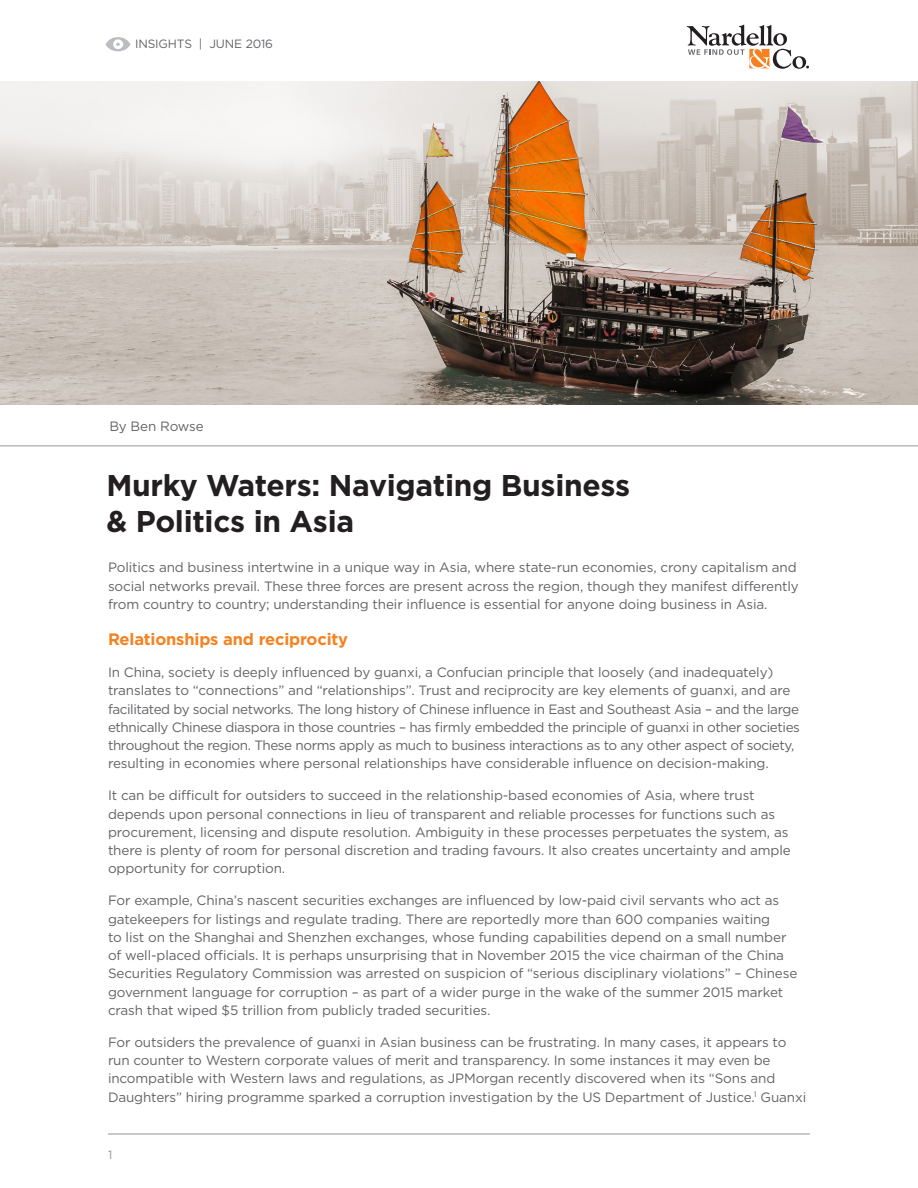
<style>
.page{position:relative;width:918px;height:1188px;background:#fff}
.page>*{position:absolute;margin:0;border:0;box-sizing:border-box;transform-origin:0 0}
.Headline{font:700 30px/36px "Gotham";letter-spacing:-.01em;color:#231f20}
.subhead{font:700 16.5px "Gotham";letter-spacing:-.01em;color:#f58220}
.Body_copy{font:13.5px/18.3px "Gotham";letter-spacing:-.01em;color:#636366}
.Body_copy-2{font:13.5px/18.3px "Gotham";letter-spacing:-.03em;color:#636366}
.Graphic_Text_1{font:12px "Gotham";letter-spacing:-.01em;color:#636366}
.t1{font:12px "Gotham";color:#939598}
</style>
<div class="page">
<hr style="left:108px;top:1134px;width:702px;height:1px;background:#939598">
<img style="left:0;top:81px;width:918px;height:324px">
<svg style="left:687px;top:25px;width:122px;height:44px"></svg>
<hr style="left:0;top:446px;width:918px;height:1px;background:#939598">
<svg style="left:105px;top:37px;width:26px;height:14px"></svg>
<p class="Graphic_Text_1" style="left:135px;top:36px;width:140px">INSIGHTS | JUNE 2016</p>
<p class="Body_copy" style="left:109px;top:417px;width:96px">By Ben Rowse</p>
<p class="Headline" style="left:106px;top:468px;width:525px">Murky Waters: Navigating Business &amp; Politics in Asia</p>
<p class="Body_copy" style="left:108px;top:558px;width:692px">Politics and business intertwine in a unique way in Asia, where state-run economies, crony capitalism and social networks prevail. These three forces are present across the region, though they manifest differently from country to country; understanding their influence is essential for anyone doing business in Asia.</p>
<p class="subhead" style="left:108px;top:628px;width:242px">Relationships and reciprocity</p>
<p class="Body_copy-2" style="left:108px;top:663px;width:693px">In China, society is deeply influenced by guanxi, a Confucian principle that loosely (and inadequately) translates to “connections” and “relationships”. Trust and reciprocity are key elements of guanxi, and are facilitated by social networks. The long history of Chinese influence in East and Southeast Asia – and the large ethnically Chinese diaspora in those countries – has firmly embedded the principle of guanxi in other societies throughout the region. These norms apply as much to business interactions as to any other aspect of society, resulting in economies where personal relationships have considerable influence on decision-making.</p>
<p class="Body_copy" style="left:108px;top:786px;width:684px">It can be difficult for outsiders to succeed in the relationship-based economies of Asia, where trust depends upon personal connections in lieu of transparent and reliable processes for functions such as procurement, licensing and dispute resolution. Ambiguity in these processes perpetuates the system, as there is plenty of room for personal discretion and trading favours. It also creates uncertainty and ample opportunity for corruption.</p>
<p class="Body_copy" style="left:108px;top:891px;width:691px">For example, China’s nascent securities exchanges are influenced by low-paid civil servants who act as gatekeepers for listings and regulate trading. There are reportedly more than 600 companies waiting<br>to list on the Shanghai and Shenzhen exchanges, whose funding capabilities depend on a small number of well-placed officials. It is perhaps unsurprising that in November 2015 the vice chairman of the China Securities Regulatory Commission was arrested on suspicion of “serious disciplinary violations” – Chinese government language for corruption – as part of a wider purge in the wake of the summer 2015 market crash that wiped $5 trillion from publicly traded securities.</p>
<p class="Body_copy" style="left:108px;top:1033px;width:700px">For outsiders the prevalence of guanxi in Asian business can be frustrating. In many cases, it appears to run counter to Western corporate values of merit and transparency. In some instances it may even be incompatible with Western laws and regulations, as JPMorgan recently discovered when its “Sons and Daughters” hiring programme sparked a corruption investigation by the US Department of Justice.<sup>1</sup> Guanxi</p>
<p class="t1" style="left:108px;top:1147px;width:6px">1</p>
</div>
